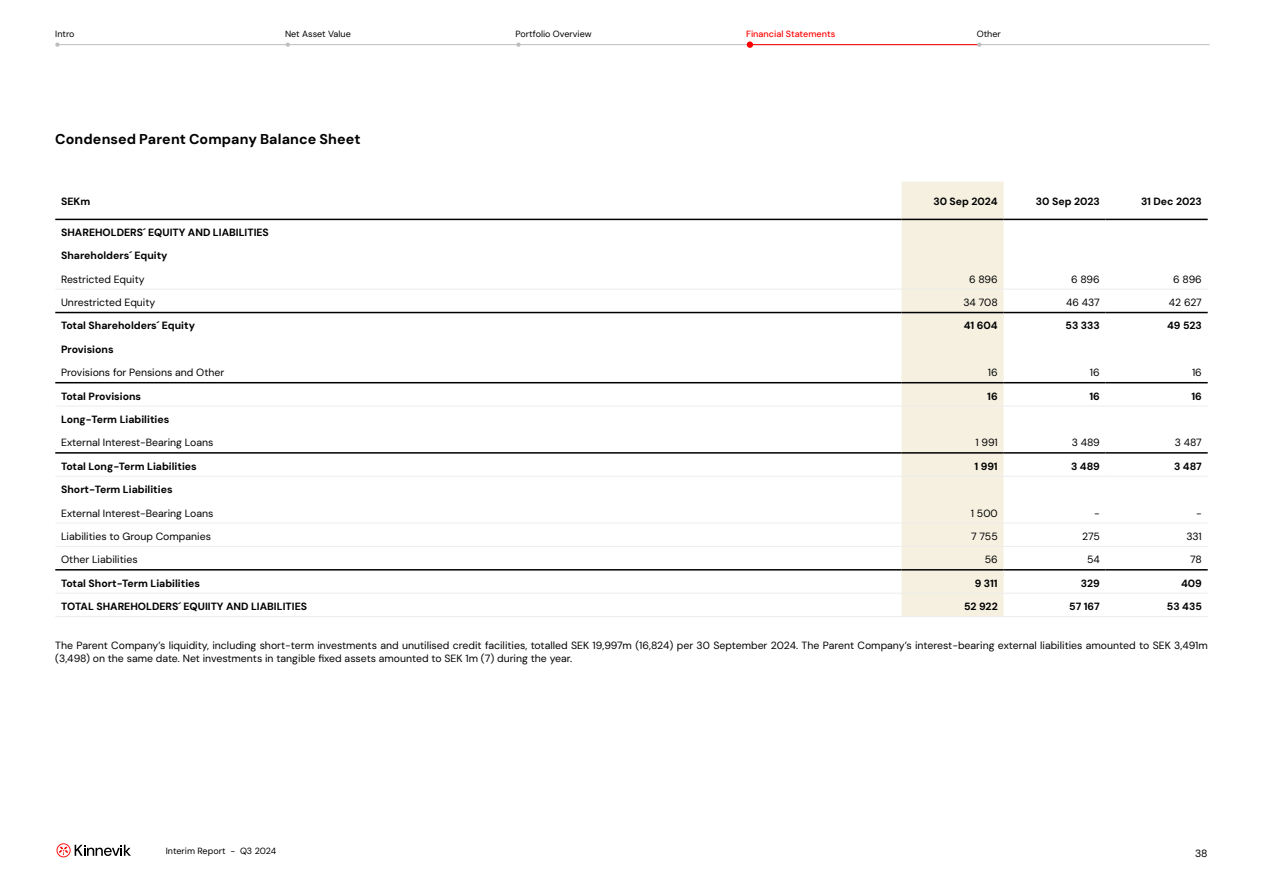
<style>
.page{position:relative;width:1263px;height:893px;background:#fff}
.page>*{position:absolute;margin:0;border:0;box-sizing:border-box;transform-origin:0 0}
.t1{font:700 14.25px "DM Sans";letter-spacing:.005em;color:#000}
.t2{font:10.5px/12.6px "DM Sans";color:#000}
.t3{font:700 10.5px "DM Sans";color:#000}
.t4{font:9px "DM Sans";color:#000}
.t5{font:500 9px "DM Sans";color:#f00}
</style>
<div class="page">
<svg style="left:57px;top:843px;width:74px;height:14px"></svg>
<hr style="left:57px;top:44px;width:1153px;height:1px;background:#bcbec0">
<svg style="left:55px;top:43px;width:5px;height:4px"></svg>
<svg style="left:516px;top:43px;width:5px;height:4px"></svg>
<hr style="left:749px;top:44px;width:230px;height:1px;background:#f00">
<div style="left:747px;top:41px;width:6px;height:7px;background:#f00;border-radius:50%"></div>
<svg style="left:977px;top:43px;width:4px;height:4px"></svg>
<div style="left:901px;top:182px;width:102px;height:434px;background:#f5f0e0"></div>
<hr style="left:55px;top:219px;width:846px;height:1px;background:#000">
<hr style="left:1106px;top:219px;width:102px;height:1px;background:#000">
<hr style="left:55px;top:382px;width:846px;height:1px;background:#000">
<hr style="left:901px;top:382px;width:102px;height:1px;background:#000">
<hr style="left:1003px;top:382px;width:103px;height:1px;background:#000">
<hr style="left:1106px;top:382px;width:102px;height:1px;background:#000">
<hr style="left:55px;top:452px;width:846px;height:2px;background:#000">
<hr style="left:901px;top:452px;width:102px;height:2px;background:#000">
<hr style="left:1003px;top:452px;width:103px;height:2px;background:#000">
<hr style="left:1106px;top:452px;width:102px;height:2px;background:#000">
<hr style="left:55px;top:569px;width:846px;height:2px;background:#000">
<hr style="left:901px;top:569px;width:102px;height:2px;background:#000">
<hr style="left:1003px;top:569px;width:103px;height:2px;background:#000">
<hr style="left:1106px;top:569px;width:102px;height:2px;background:#000">
<hr style="left:55px;top:289px;width:846px;height:1px;background:#ededed">
<hr style="left:901px;top:289px;width:102px;height:1px;background:#ededed">
<hr style="left:1003px;top:289px;width:103px;height:1px;background:#ededed">
<hr style="left:1106px;top:289px;width:102px;height:1px;background:#ededed">
<hr style="left:55px;top:523px;width:846px;height:1px;background:#ededed">
<hr style="left:901px;top:523px;width:102px;height:1px;background:#ededed">
<hr style="left:1003px;top:523px;width:103px;height:1px;background:#ededed">
<hr style="left:1106px;top:523px;width:102px;height:1px;background:#ededed">
<hr style="left:55px;top:312px;width:846px;height:1px;background:#000">
<hr style="left:901px;top:312px;width:102px;height:1px;background:#000">
<hr style="left:1003px;top:312px;width:103px;height:1px;background:#000">
<hr style="left:1106px;top:312px;width:102px;height:1px;background:#000">
<hr style="left:55px;top:406px;width:846px;height:1px;background:#ededed">
<hr style="left:901px;top:406px;width:102px;height:1px;background:#ededed">
<hr style="left:1003px;top:406px;width:103px;height:1px;background:#ededed">
<hr style="left:1106px;top:406px;width:102px;height:1px;background:#ededed">
<hr style="left:55px;top:476px;width:846px;height:1px;background:#ededed">
<hr style="left:901px;top:476px;width:102px;height:1px;background:#ededed">
<hr style="left:1003px;top:476px;width:103px;height:1px;background:#ededed">
<hr style="left:1106px;top:476px;width:102px;height:1px;background:#ededed">
<hr style="left:55px;top:546px;width:846px;height:1px;background:#ededed">
<hr style="left:901px;top:546px;width:102px;height:1px;background:#ededed">
<hr style="left:1003px;top:546px;width:103px;height:1px;background:#ededed">
<hr style="left:1106px;top:546px;width:102px;height:1px;background:#ededed">
<hr style="left:55px;top:593px;width:846px;height:1px;background:#ededed">
<hr style="left:901px;top:593px;width:102px;height:1px;background:#ededed">
<hr style="left:1003px;top:593px;width:103px;height:1px;background:#ededed">
<hr style="left:1106px;top:593px;width:102px;height:1px;background:#ededed">
<hr style="left:55px;top:616px;width:846px;height:1px;background:#ededed">
<hr style="left:901px;top:616px;width:102px;height:1px;background:#ededed">
<hr style="left:1003px;top:616px;width:103px;height:1px;background:#ededed">
<hr style="left:1106px;top:616px;width:102px;height:1px;background:#ededed">
<hr style="left:901px;top:219px;width:102px;height:1px;background:#000">
<hr style="left:1003px;top:219px;width:103px;height:1px;background:#000">
<p class="t4" style="left:55px;top:28px;width:21px">Intro</p>
<p class="t4" style="left:285px;top:28px;width:67px">Net Asset Value</p>
<p class="t4" style="left:516px;top:28px;width:77px">Portfolio Overview</p>
<p class="t5" style="left:746px;top:28px;width:91px">Financial Statements</p>
<p class="t4" style="left:977px;top:28px;width:26px">Other</p>
<h1 class="t1" style="left:55px;top:130px;width:307px">Condensed Parent Company Balance Sheet</h1>
<p class="t3" style="left:61px;top:195px;width:31px">SEKm</p>
<p class="t3" style="left:933px;top:195px;width:66px">30 Sep 2024</p>
<p class="t3" style="left:1036px;top:195px;width:65px">30 Sep 2023</p>
<p class="t3" style="left:1141px;top:195px;width:62px">31 Dec 2023</p>
<p class="t3" style="left:61px;top:226px;width:209px">SHAREHOLDERS´ EQUITY AND LIABILITIES</p>
<p class="t3" style="left:61px;top:249px;width:108px">Shareholders´ Equity</p>
<p class="t2" style="left:61px;top:273px;width:85px">Restricted Equity</p>
<p class="t2" style="left:969px;top:273px;width:30px">6 896</p>
<p class="t2" style="left:1071px;top:273px;width:30px">6 896</p>
<p class="t2" style="left:1173px;top:273px;width:30px">6 896</p>
<p class="t2" style="left:61px;top:296px;width:96px">Unrestricted Equity</p>
<p class="t2" style="left:963px;top:296px;width:36px">34 708</p>
<p class="t2" style="left:1066px;top:296px;width:35px">46 437</p>
<p class="t2" style="left:1169px;top:296px;width:35px">42 627</p>
<p class="t3" style="left:61px;top:319px;width:135px">Total Shareholders´ Equity</p>
<p class="t3" style="left:964px;top:319px;width:35px">41 604</p>
<p class="t3" style="left:1065px;top:319px;width:36px">53 333</p>
<p class="t3" style="left:1167px;top:319px;width:36px">49 523</p>
<p class="t3" style="left:61px;top:343px;width:54px">Provisions</p>
<p class="t2" style="left:61px;top:366px;width:165px">Provisions for Pensions and Other</p>
<p class="t2" style="left:988px;top:366px;width:11px">16</p>
<p class="t2" style="left:1090px;top:366px;width:11px">16</p>
<p class="t2" style="left:1192px;top:366px;width:11px">16</p>
<p class="t3" style="left:61px;top:389px;width:82px">Total Provisions</p>
<p class="t3" style="left:987px;top:389px;width:12px">16</p>
<p class="t3" style="left:1089px;top:389px;width:12px">16</p>
<p class="t3" style="left:1191px;top:389px;width:12px">16</p>
<p class="t3" style="left:61px;top:413px;width:110px">Long-Term Liabilities</p>
<p class="t2" style="left:61px;top:436px;width:154px">External Interest-Bearing Loans</p>
<p class="t2" style="left:975px;top:436px;width:24px">1 991</p>
<p class="t2" style="left:1072px;top:436px;width:30px">3 489</p>
<p class="t2" style="left:1175px;top:436px;width:29px">3 487</p>
<p class="t3" style="left:61px;top:459px;width:137px">Total Long-Term Liabilities</p>
<p class="t3" style="left:974px;top:459px;width:25px">1 991</p>
<p class="t3" style="left:1071px;top:459px;width:30px">3 489</p>
<p class="t3" style="left:1174px;top:459px;width:29px">3 487</p>
<p class="t3" style="left:61px;top:483px;width:113px">Short-Term Liabilities</p>
<p class="t2" style="left:61px;top:506px;width:154px">External Interest-Bearing Loans</p>
<p class="t2" style="left:971px;top:506px;width:28px">1 500</p>
<p class="t2" style="left:1094px;top:506px;width:7px">-</p>
<p class="t2" style="left:1196px;top:506px;width:7px">-</p>
<p class="t2" style="left:61px;top:530px;width:151px">Liabilities to Group Companies</p>
<p class="t2" style="left:971px;top:530px;width:28px">7 755</p>
<p class="t2" style="left:1082px;top:530px;width:19px">275</p>
<p class="t2" style="left:1186px;top:530px;width:17px">331</p>
<p class="t2" style="left:61px;top:553px;width:78px">Other Liabilities</p>
<p class="t2" style="left:985px;top:553px;width:15px">56</p>
<p class="t2" style="left:1087px;top:553px;width:14px">54</p>
<p class="t2" style="left:1190px;top:553px;width:13px">78</p>
<p class="t3" style="left:61px;top:576px;width:141px">Total Short-Term Liabilities</p>
<p class="t3" style="left:975px;top:576px;width:25px">9 311</p>
<p class="t3" style="left:1081px;top:576px;width:21px">329</p>
<p class="t3" style="left:1181px;top:576px;width:22px">409</p>
<p class="t3" style="left:61px;top:600px;width:248px">TOTAL SHAREHOLDERS´ EQUIITY AND LIABILITIES</p>
<p class="t3" style="left:964px;top:600px;width:35px">52 922</p>
<p class="t3" style="left:1069px;top:600px;width:32px">57 167</p>
<p class="t3" style="left:1167px;top:600px;width:37px">53 435</p>
<p class="t2" style="left:55px;top:639px;width:1154px">The Parent Company’s liquidity, including short-term investments and unutilised credit facilities, totalled SEK 19,997m (16,824) per 30 September 2024. The Parent Company’s interest-bearing external liabilities amounted to SEK 3,491m (3,498) on the same date. Net investments in tangible fixed assets amounted to SEK 1m (7) during the year.</p>
<p class="t4" style="left:166px;top:845px;width:112px">Interim Report - Q3 2024</p>
<p class="t2" style="left:1195px;top:847px;width:14px">38</p>
</div>
